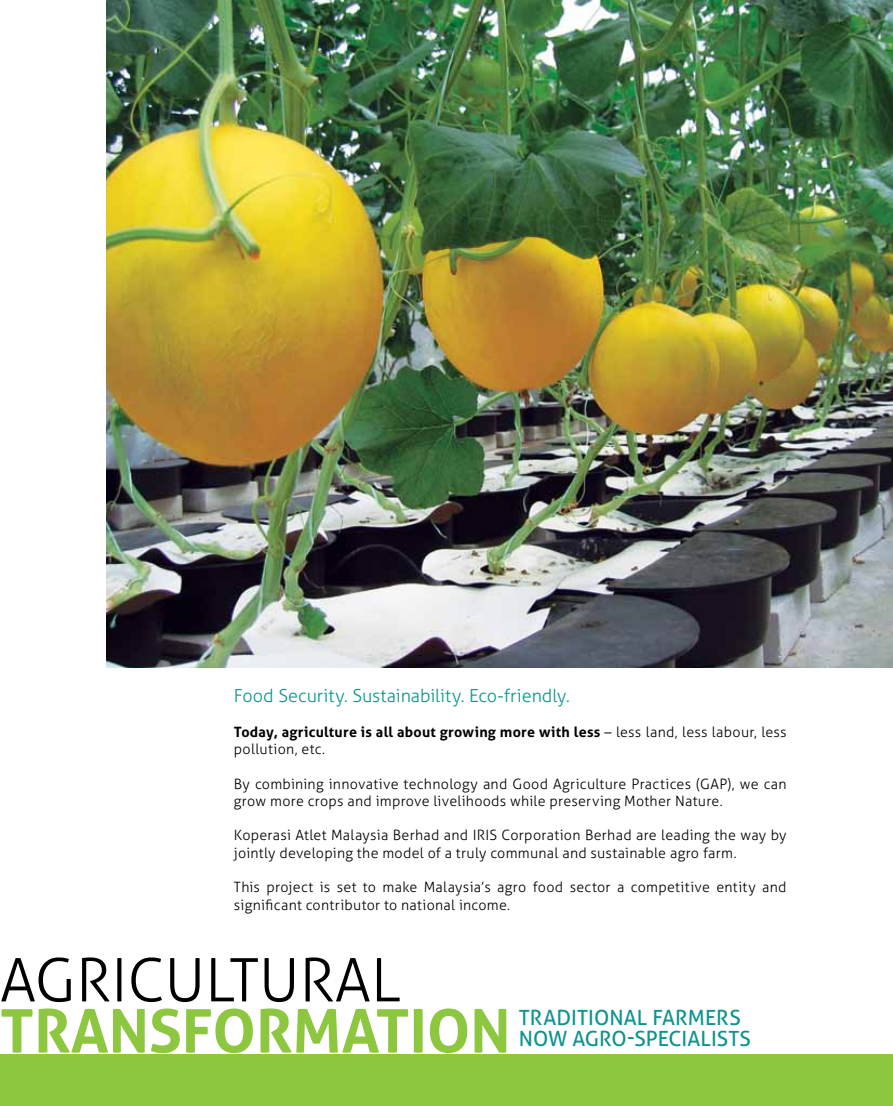
<style>
.page{position:relative;width:893px;height:1106px;background:#fff}
.page>*{position:absolute;margin:0;border:0;box-sizing:border-box;transform-origin:0 0}
.t1{font:700 60px "Aller";color:#8dc63f}
.t2{font:300 60px "Aller";color:#000}
.t3{font:21px/21px "Aller";color:#0e948e}
.t4{font:300 18px "Aller";letter-spacing:-.005em;color:#0e948e}
.t5{font:300 14.25px/17.2px "Aller";letter-spacing:.02em;color:#000}
.t6{font:700 14.25px/17.2px "Aller";letter-spacing:.02em;color:#000}
.s1{font-weight:300}
</style>
<div class="page">
<div style="left:0;top:1054px;width:893px;height:52px;background:#8dc63f"></div>
<img style="left:106px;top:0;width:787px;height:668px">
<p class="t4" style="left:234px;top:685px;width:337px">Food Security. Sustainability. Eco-friendly.</p>
<p class="t6" style="left:234px;top:723px;width:554px">Today, agriculture is all about growing more with less <span class="s1">– less land, less labour, less pollution, etc.</span></p>
<p class="t5" style="left:234px;top:775px;width:554px">By combining innovative technology and Good Agriculture Practices (GAP), we can grow more crops and improve livelihoods while preserving Mother Nature.</p>
<p class="t5" style="left:234px;top:826px;width:246px">Koperasi Atlet Malaysia Berhad and IRIS</p>
<p class="t5" style="left:234px;top:826px;width:554px;text-indent:268px">Corporation Berhad are leading the way by jointly developing the model of a truly communal and sustainable agro farm.</p>
<p class="t5" style="left:234px;top:878px;width:554px">This project is set to make Malaysia’s agro food sector a competitive entity and significant contributor to national income.</p>
<h1 class="t2" style="left:0;top:944px;width:32px">AGRI</h1>
<h1 class="t2" style="left:128px;top:944px;width:205px">CULTURAL</h1>
<h1 class="t1" style="left:0;top:994px;width:512px">TRANSFORMATION</h1>
<h2 class="t3" style="left:519px;top:1006px;width:232px">TRADITIONAL FARMERS<br>NOW AGRO-SPECIALISTS</h2>
</div>
